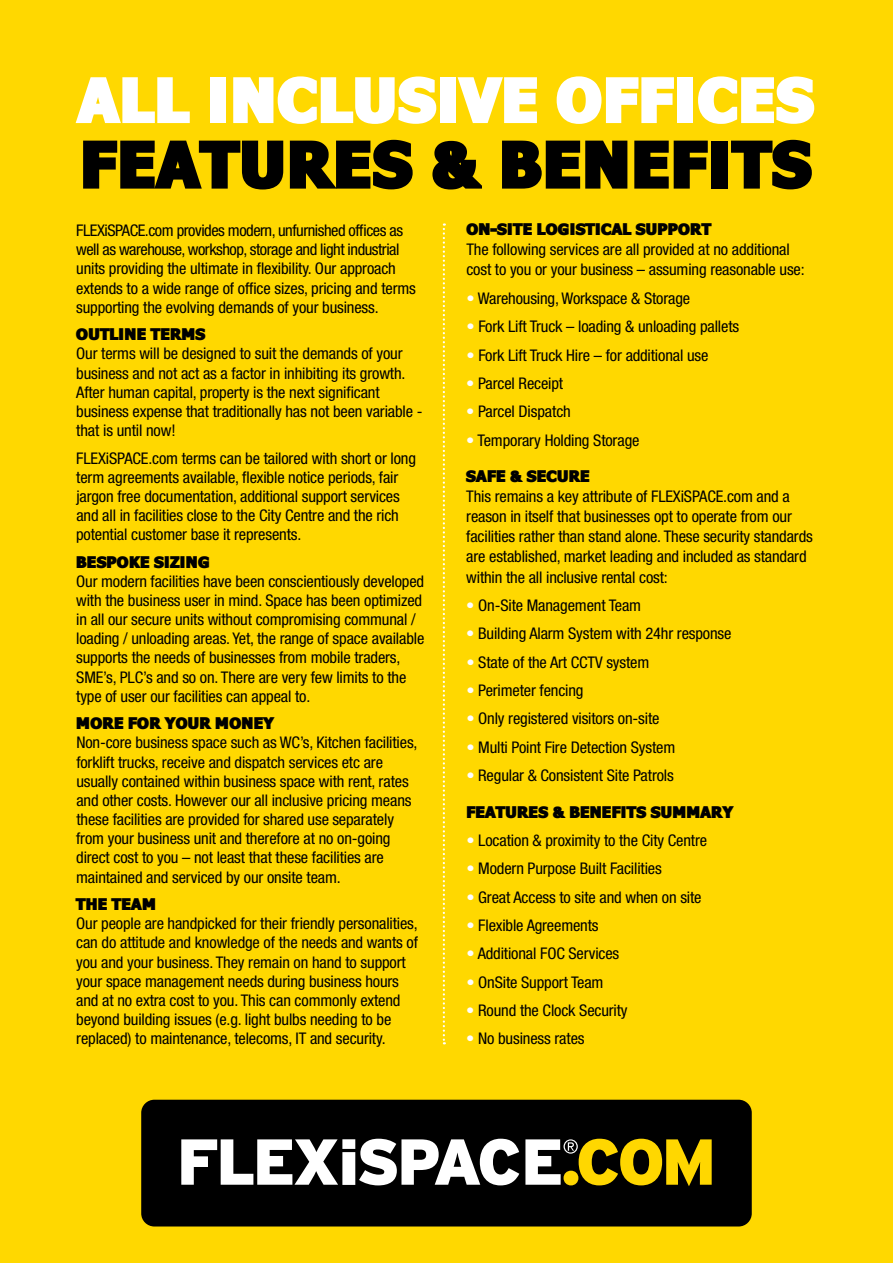
<style>
.page{position:relative;width:893px;height:1263px;background:#ffd800}
.page>*{position:absolute;margin:0;border:0;box-sizing:border-box;transform-origin:0 0}
.t1{font:900 66px "Fava";color:#000}
.t2{font:900 63px "Fava";color:#fff}
.t3{font:condensed 16.05px/19.2px "Helvetica Neue";letter-spacing:-.01em;color:#000}
.t4{font:900 16.05px "Fava";letter-spacing:-.01em;color:#000}
.s1{color:#fff}
</style>
<div class="page">
<svg style="left:443px;top:223px;width:2px;height:821px"></svg>
<div style="left:141px;top:1100px;width:611px;height:126px;background:#000;border-radius:13px"></div>
<svg style="left:181px;top:1139px;width:531px;height:47px"></svg>
<h2 class="t2" style="left:78px;top:61px;width:738px">ALL INCLUSIVE OFFICES</h2>
<h1 class="t1" style="left:81px;top:124px;width:733px">FEATURES &amp; BENEFITS</h1>
<p class="t3" style="left:76px;top:221px;width:341px">FLEXiSPACE.com provides modern, unfurnished offices as well as warehouse, workshop, storage and light industrial units providing the ultimate in flexibility. Our approach extends to a wide range of office sizes, pricing and terms supporting the evolving demands of your business.</p>
<p class="t4" style="left:76px;top:324px;width:131px">OUTLINE TERMS</p>
<p class="t3" style="left:76px;top:344px;width:348px">Our terms will be designed to suit the demands of your business and not act as a factor in inhibiting its growth.<br>After human capital, property is the next significant business expense that traditionally has not been variable - that is until now!</p>
<p class="t3" style="left:76px;top:448px;width:341px">FLEXiSPACE.com terms can be tailored with short or long term agreements available, flexible notice periods, fair jargon free documentation, additional support services and all in facilities close to the City Centre and the rich potential customer base it represents.</p>
<p class="t4" style="left:76px;top:552px;width:135px">BESPOKE SIZING</p>
<p class="t3" style="left:76px;top:571px;width:350px">Our modern facilities have been conscientiously developed with the business user in mind. Space has been optimized in all our secure units without compromising communal / loading / unloading areas. Yet, the range of space available supports the needs of businesses from mobile traders, SME’s, PLC’s and so on. There are very few limits to the type of user our facilities can appeal to.</p>
<p class="t4" style="left:76px;top:713px;width:199px">MORE FOR YOUR MONEY</p>
<p class="t3" style="left:76px;top:733px;width:343px">Non-core business space such as WC’s, Kitchen facilities, forklift trucks, receive and dispatch services etc are usually contained within business space with rent, rates and other costs. However our all inclusive pricing means these facilities are provided for shared use separately from your business unit and therefore at no on-going direct cost to you – not least that these facilities are maintained and serviced by our onsite team.</p>
<p class="t4" style="left:76px;top:894px;width:82px">THE TEAM</p>
<p class="t3" style="left:76px;top:914px;width:343px">Our people are handpicked for their friendly personalities, can do attitude and knowledge of the needs and wants of you and your business. They remain on hand to support your space management needs during business hours and at no extra cost to you. This can commonly extend beyond building issues (e.g. light bulbs needing to be replaced) to maintenance, telecoms, IT and security.</p>
<p class="t4" style="left:466px;top:219px;width:247px">ON-SITE LOGISTICAL SUPPORT</p>
<p class="t3" style="left:466px;top:240px;width:340px;line-height:20.1px">The following services are all provided at no additional cost to you or your business – assuming reasonable use:</p>
<p class="t3" style="left:466px;top:288px;width:225px"><span class="s1">•</span> Warehousing, Workspace &amp; Storage</p>
<p class="t3" style="left:466px;top:317px;width:274px"><span class="s1">•</span> Fork Lift Truck – loading &amp; unloading pallets</p>
<p class="t3" style="left:466px;top:345px;width:243px"><span class="s1">•</span> Fork Lift Truck Hire – for additional use</p>
<p class="t3" style="left:466px;top:373px;width:98px"><span class="s1">•</span> Parcel Receipt</p>
<p class="t3" style="left:466px;top:402px;width:106px"><span class="s1">•</span> Parcel Dispatch</p>
<p class="t3" style="left:466px;top:430px;width:175px"><span class="s1">•</span> Temporary Holding Storage</p>
<p class="t4" style="left:466px;top:466px;width:125px">SAFE &amp; SECURE</p>
<p class="t3" style="left:466px;top:486px;width:348px;line-height:20.1px">This remains a key attribute of FLEXiSPACE.com and a reason in itself that businesses opt to operate from our facilities rather than stand alone. These security standards are established, market leading and included as standard within the all inclusive rental cost:</p>
<p class="t3" style="left:466px;top:595px;width:176px"><span class="s1">•</span> On-Site Management Team</p>
<p class="t3" style="left:466px;top:624px;width:267px"><span class="s1">•</span> Building Alarm System with 24hr response</p>
<p class="t3" style="left:466px;top:652px;width:184px"><span class="s1">•</span> State of the Art CCTV system</p>
<p class="t3" style="left:466px;top:680px;width:119px"><span class="s1">•</span> Perimeter fencing</p>
<p class="t3" style="left:466px;top:709px;width:195px"><span class="s1">•</span> Only registered visitors on-site</p>
<p class="t3" style="left:466px;top:737px;width:210px"><span class="s1">•</span> Multi Point Fire Detection System</p>
<p class="t3" style="left:466px;top:766px;width:209px"><span class="s1">•</span> Regular &amp; Consistent Site Patrols</p>
<p class="t4" style="left:466px;top:802px;width:269px">FEATURES &amp; BENEFITS SUMMARY</p>
<p class="t3" style="left:466px;top:830px;width:242px"><span class="s1">•</span> Location &amp; proximity to the City Centre</p>
<p class="t3" style="left:466px;top:859px;width:197px"><span class="s1">•</span> Modern Purpose Built Facilities</p>
<p class="t3" style="left:466px;top:887px;width:237px"><span class="s1">•</span> Great Access to site and when on site</p>
<p class="t3" style="left:466px;top:916px;width:134px"><span class="s1">•</span> Flexible Agreements</p>
<p class="t3" style="left:466px;top:944px;width:154px"><span class="s1">•</span> Additional FOC Services</p>
<p class="t3" style="left:466px;top:972px;width:139px"><span class="s1">•</span> OnSite Support Team</p>
<p class="t3" style="left:466px;top:1001px;width:163px"><span class="s1">•</span> Round the Clock Security</p>
<p class="t3" style="left:466px;top:1029px;width:120px"><span class="s1">•</span> No business rates</p>
</div>
